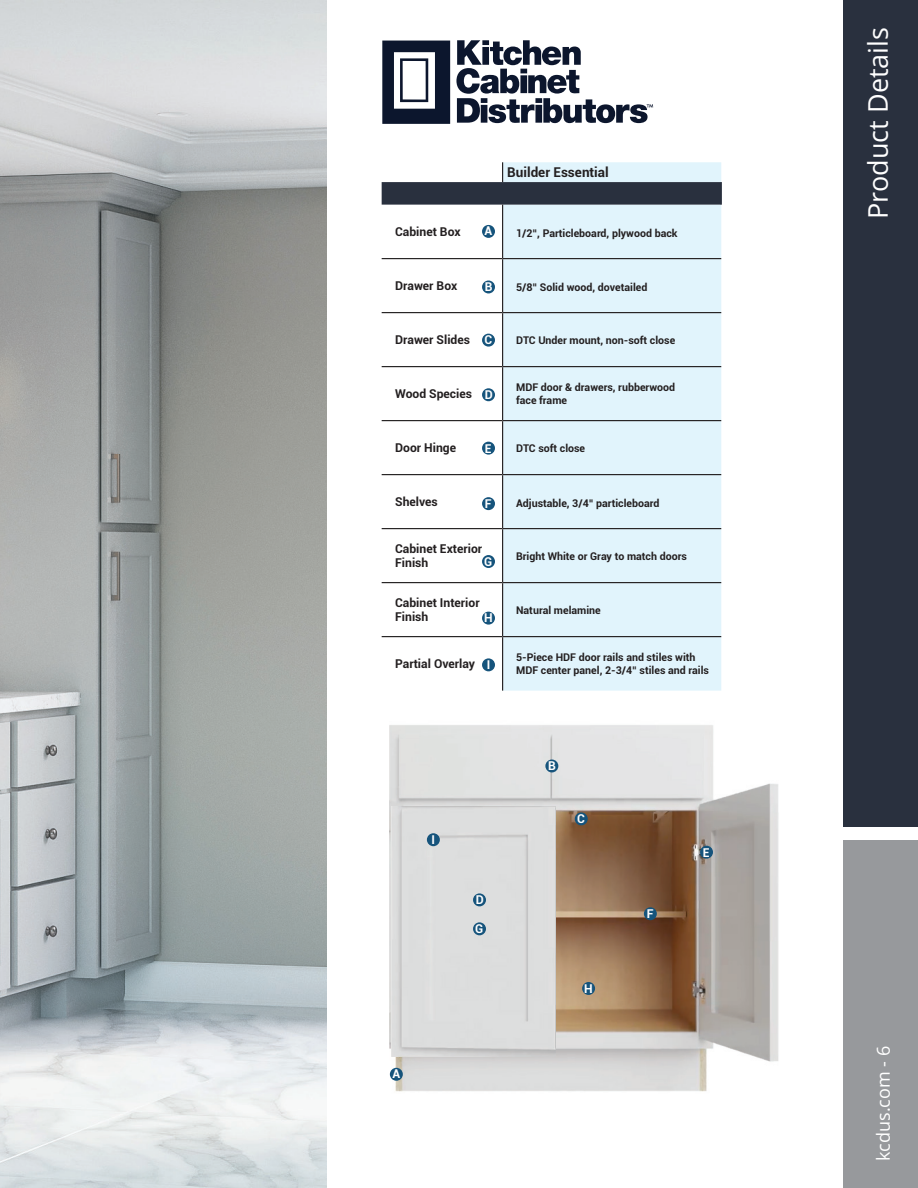
<style>
.page{position:relative;width:918px;height:1188px;background:#fff}
.page>*{position:absolute;margin:0;border:0;box-sizing:border-box;transform-origin:0 0}
.t1{font:27px "Open Sans";color:#fff}
.t2{font:18px "Open Sans";color:#fff}
.t3{font:700 13.5px "Roboto";color:#231f20}
.t4{font:700 12.15px/14.5px "Roboto";color:#231f20}
.t5{font:700 12.15px "Roboto";color:#fff}
.t6{font:700 10.65px/12.8px "Roboto";color:#231f20}
.s1{font-family:"Helvetica Neue";font-weight:500}
</style>
<div class="page">
<img style="left:0;top:0;width:326px;height:1188px">
<div style="left:503px;top:205px;width:218px;height:486px;background:#e1f4fc"></div>
<hr style="left:502px;top:205px;width:1px;height:53px;background:#231f20">
<hr style="left:382px;top:258px;width:121px;height:1px;background:#231f20">
<hr style="left:503px;top:258px;width:218px;height:1px;background:#231f20">
<hr style="left:502px;top:259px;width:1px;height:53px;background:#231f20">
<hr style="left:382px;top:312px;width:121px;height:1px;background:#231f20">
<hr style="left:503px;top:312px;width:218px;height:1px;background:#231f20">
<hr style="left:502px;top:313px;width:1px;height:53px;background:#231f20">
<hr style="left:382px;top:366px;width:121px;height:1px;background:#231f20">
<hr style="left:503px;top:366px;width:218px;height:1px;background:#231f20">
<hr style="left:502px;top:367px;width:1px;height:53px;background:#231f20">
<hr style="left:382px;top:420px;width:121px;height:1px;background:#231f20">
<hr style="left:503px;top:420px;width:218px;height:1px;background:#231f20">
<hr style="left:502px;top:421px;width:1px;height:53px;background:#231f20">
<hr style="left:382px;top:474px;width:121px;height:1px;background:#231f20">
<hr style="left:503px;top:474px;width:218px;height:1px;background:#231f20">
<hr style="left:502px;top:475px;width:1px;height:53px;background:#231f20">
<hr style="left:382px;top:528px;width:121px;height:1px;background:#231f20">
<hr style="left:503px;top:528px;width:218px;height:1px;background:#231f20">
<hr style="left:502px;top:529px;width:1px;height:53px;background:#231f20">
<hr style="left:382px;top:582px;width:121px;height:1px;background:#231f20">
<hr style="left:503px;top:582px;width:218px;height:1px;background:#231f20">
<hr style="left:502px;top:583px;width:1px;height:53px;background:#231f20">
<hr style="left:382px;top:636px;width:121px;height:1px;background:#231f20">
<hr style="left:503px;top:636px;width:218px;height:1px;background:#231f20">
<hr style="left:502px;top:637px;width:1px;height:54px;background:#231f20">
<svg style="left:382px;top:162px;width:340px;height:43px"></svg>
<svg style="left:382px;top:41px;width:68px;height:83px"></svg>
<svg style="left:456px;top:40px;width:197px;height:83px"></svg>
<div style="left:844px;top:0;width:74px;height:827px;background:#29303e"></div>
<div style="left:844px;top:840px;width:74px;height:348px;background:#97999c"></div>
<img style="left:390px;top:725px;width:389px;height:367px">
<img style="left:392px;top:806px;width:164px;height:250px">
<div style="left:482px;top:225px;width:13px;height:13px;background:#16547c;border-radius:50%"></div>
<div style="left:390px;top:1068px;width:13px;height:13px;background:#16547c;border-radius:50%"></div>
<div style="left:482px;top:281px;width:13px;height:12px;background:#16547c;border-radius:50%"></div>
<div style="left:545px;top:760px;width:13px;height:12px;background:#16547c;border-radius:50%"></div>
<div style="left:482px;top:334px;width:13px;height:13px;background:#16547c;border-radius:50%"></div>
<div style="left:575px;top:812px;width:13px;height:13px;background:#16547c;border-radius:50%"></div>
<div style="left:482px;top:388px;width:13px;height:13px;background:#16547c;border-radius:50%"></div>
<div style="left:473px;top:893px;width:13px;height:13px;background:#16547c;border-radius:50%"></div>
<div style="left:482px;top:442px;width:13px;height:13px;background:#16547c;border-radius:50%"></div>
<div style="left:700px;top:846px;width:13px;height:13px;background:#16547c;border-radius:50%"></div>
<div style="left:482px;top:497px;width:13px;height:13px;background:#16547c;border-radius:50%"></div>
<div style="left:644px;top:907px;width:13px;height:13px;background:#16547c;border-radius:50%"></div>
<div style="left:482px;top:555px;width:13px;height:13px;background:#16547c;border-radius:50%"></div>
<div style="left:473px;top:922px;width:13px;height:13px;background:#16547c;border-radius:50%"></div>
<div style="left:482px;top:612px;width:13px;height:13px;background:#16547c;border-radius:50%"></div>
<div style="left:482px;top:658px;width:13px;height:13px;background:#16547c;border-radius:50%"></div>
<div style="left:427px;top:833px;width:13px;height:13px;background:#16547c;border-radius:50%"></div>
<div style="left:582px;top:982px;width:13px;height:13px;background:#16547c;border-radius:50%"></div>
<p class="t3" style="left:507px;top:163px;width:103px">Builder Essential</p>
<p class="t5" style="left:485px;top:222px;width:9px">A</p>
<p class="t4" style="left:395px;top:224px;width:67px">Cabinet Box</p>
<p class="t6" style="left:516px;top:226px;width:163px">1/2<span class="s1">"</span>, Particleboard, plywood back</p>
<p class="t4" style="left:395px;top:278px;width:64px">Drawer Box</p>
<p class="t6" style="left:516px;top:280px;width:133px">5/8<span class="s1">"</span> Solid wood, dovetailed</p>
<p class="t5" style="left:485px;top:278px;width:9px">B</p>
<p class="t4" style="left:395px;top:332px;width:76px">Drawer Slides</p>
<p class="t6" style="left:516px;top:333px;width:161px">DTC Under mount, non-soft close</p>
<p class="t5" style="left:484px;top:332px;width:9px">C</p>
<p class="t4" style="left:395px;top:386px;width:78px">Wood Species</p>
<p class="t6" style="left:516px;top:381px;width:161px">MDF door &amp; drawers, rubberwood face frame</p>
<p class="t4" style="left:395px;top:440px;width:62px">Door Hinge</p>
<p class="t6" style="left:516px;top:441px;width:71px">DTC soft close</p>
<p class="t5" style="left:485px;top:386px;width:10px">D</p>
<p class="t5" style="left:485px;top:440px;width:8px">E</p>
<p class="t4" style="left:395px;top:494px;width:44px">Shelves</p>
<p class="t6" style="left:516px;top:496px;width:145px">Adjustable, 3/4<span class="s1">"</span> particleboard</p>
<p class="t4" style="left:395px;top:541px;width:89px">Cabinet Exterior<br>Finish</p>
<p class="t6" style="left:516px;top:549px;width:172px">Bright White or Gray to match doors</p>
<p class="t4" style="left:395px;top:595px;width:86px">Cabinet Interior<br>Finish</p>
<p class="t6" style="left:516px;top:603px;width:86px">Natural melamine</p>
<p class="t4" style="left:395px;top:656px;width:81px">Partial Overlay</p>
<p class="t6" style="left:516px;top:651px;width:194px">5-Piece HDF door rails and stiles with<br>MDF center panel, 2-3/4<span class="s1">"</span> stiles and rails</p>
<p class="t5" style="left:485px;top:495px;width:8px">F</p>
<p class="t5" style="left:484px;top:553px;width:10px">G</p>
<p class="t5" style="left:484px;top:610px;width:10px">H</p>
<p class="t5" style="left:487px;top:656px;width:5px">I</p>
<p class="t5" style="left:432px;top:831px;width:5px">I</p>
<p class="t5" style="left:476px;top:891px;width:10px">D</p>
<p class="t5" style="left:475px;top:920px;width:10px">G</p>
<p class="t5" style="left:392px;top:1065px;width:9px">A</p>
<p class="t5" style="left:548px;top:757px;width:9px">B</p>
<p class="t5" style="left:577px;top:810px;width:9px">C</p>
<p class="t5" style="left:584px;top:980px;width:10px">H</p>
<p class="t5" style="left:647px;top:905px;width:8px">F</p>
<p class="t5" style="left:703px;top:844px;width:8px">E</p>
<h1 class="t1" style="left:860px;top:219px;width:194px;rotate:-90deg">Product Details</h1>
<h2 class="t2" style="left:871px;top:1161px;width:117px;rotate:-90deg">kcdus.com - 6</h2>
</div>
